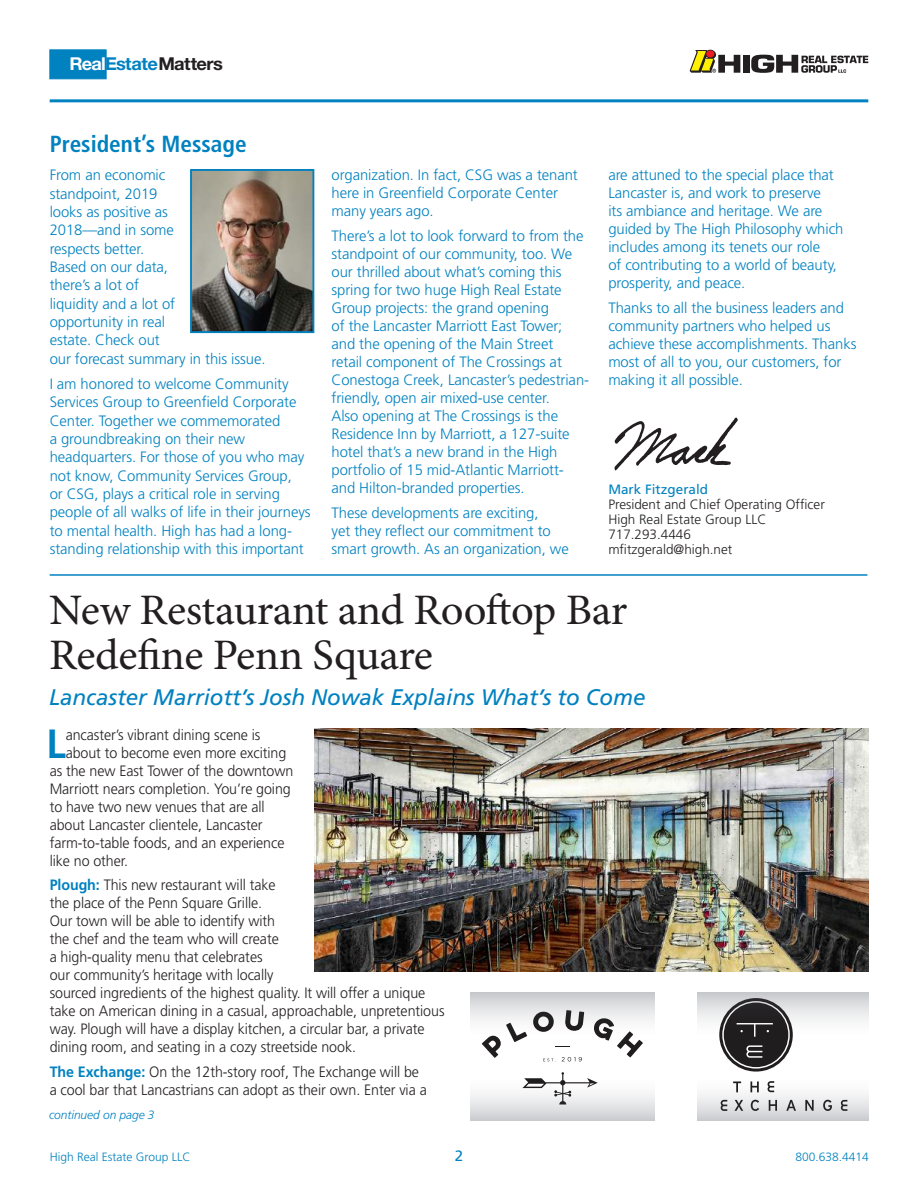
<style>
.page{position:relative;width:918px;height:1188px;background:#fff}
.page>*{position:absolute;margin:0;border:0;box-sizing:border-box;transform-origin:0 0}
.t1{font:43.5px/45px "Minion Pro";letter-spacing:-.01em;color:#231f20}
.t2{font:700 40.8px "Frutiger";color:#0081c0;scale:.95 1}
.t3{font:700 condensed 23.25px "Frutiger";color:#0081c0}
.t4{font:italic 22.5px "Frutiger";letter-spacing:-.005em;color:#0081c0}
.t5{font:700 17.7px "Helvetica Neue";letter-spacing:-.035em;color:#231f20}
.t6{font:300 15px/18px "Frutiger";letter-spacing:-.005em;color:#0081c0}
.t7{font:300 15px/18px "Frutiger";letter-spacing:-.005em;color:#231f20;scale:.95 1}
.t8{font:15px "Frutiger";color:#0081c0}
.t9{font:300 13.5px/15px "Frutiger";color:#231f20}
.t10{font:13.5px "Frutiger";color:#0081c0}
.t11{font:300 12px "Frutiger";color:#0081c0}
.t12{font:italic 300 12px "Frutiger";letter-spacing:-.005em;color:#0081c0}
.s1{color:#fff}
.s2{color:#0081c0}
.s3{font-weight:700;color:#0081c0}
</style>
<div class="page">
<hr style="left:50px;top:99px;width:818px;height:3px;background:#0081c0">
<div style="left:743px;top:55px;width:7px;height:18px;background:#231f20"></div>
<svg style="left:690px;top:50px;width:50px;height:23px"></svg>
<svg style="left:751px;top:55px;width:117px;height:18px"></svg>
<div style="left:50px;top:50px;width:56px;height:29px;background:#0081c0;border:1px solid #0081c0"></div>
<svg style="left:615px;top:418px;width:123px;height:52px"></svg>
<img style="left:193px;top:172px;width:118px;height:158px">
<div style="left:190px;top:169px;width:124px;height:164px;border:2px solid #0081c0"></div>
<hr style="left:50px;top:574px;width:817px;height:2px;background:#0081c0">
<img style="left:314px;top:729px;width:555px;height:243px">
<svg style="left:599px;top:1037px;width:44px;height:20px"></svg>
<svg style="left:482px;top:1037px;width:100px;height:25px"></svg>
<svg style="left:719px;top:1037px;width:74px;height:35px"></svg>
<svg style="left:470px;top:992px;width:184px;height:45px"></svg>
<svg style="left:697px;top:992px;width:172px;height:45px"></svg>
<svg style="left:470px;top:1076px;width:184px;height:45px"></svg>
<svg style="left:697px;top:1081px;width:172px;height:40px"></svg>
<p class="t5" style="left:69px;top:53px;width:155px"><span class="s1">Real</span><span class="s2">Estate</span>Matters</p>
<h3 class="t3" style="left:50px;top:131px;width:199px">President’s Message</h3>
<p class="t6" style="left:50px;top:166px;width:217px">From an economic<br>standpoint, 2019<br>looks as positive as<br>2018—and in some<br>respects better.<br>Based on our data,<br>there’s a lot of<br>liquidity and a lot of<br>opportunity in real<br>estate. Check out<br>our forecast summary in this issue.</p>
<p class="t6" style="left:50px;top:375px;width:263px">I am honored to welcome Community Services Group to Greenfield Corporate Center. Together we commemorated<br>a groundbreaking on their new headquarters. For those of you who may not know, Community Services Group,<br>or CSG, plays a critical role in serving people of all walks of life in their journeys to mental health. High has had a long&shy;standing relationship with this important</p>
<p class="t6" style="left:332px;top:166px;width:248px">organization. In fact, CSG was a tenant here in Greenfield Corporate Center many years ago.</p>
<p class="t6" style="left:332px;top:227px;width:259px">There’s a lot to look forward to from the standpoint of our community, too. We our thrilled about what’s coming this spring for two huge High Real Estate Group projects: the grand opening<br>of the Lancaster Marriott East Tower; and the opening of the Main Street<br>retail component of The Crossings at Conestoga Creek, Lancaster’s pedestrian&shy;friendly, open air mixed-use center.<br>Also opening at The Crossings is the Residence Inn by Marriott, a 127-suite hotel that’s a new brand in the High portfolio of 15 mid-Atlantic Marriott&shy;and Hilton-branded properties.</p>
<p class="t6" style="left:332px;top:504px;width:239px">These developments are exciting,<br>yet they reflect our commitment to smart growth. As an organization, we</p>
<p class="t6" style="left:608px;top:166px;width:237px">are attuned to the special place that Lancaster is, and work to preserve<br>its ambiance and heritage. We are guided by The High Philosophy which includes among its tenets our role<br>of contributing to a world of beauty, prosperity, and peace.</p>
<p class="t6" style="left:608px;top:299px;width:250px">Thanks to all the business leaders and community partners who helped us achieve these accomplishments. Thanks most of all to you, our customers, for making it all possible.</p>
<p class="t10" style="left:608px;top:481px;width:101px">Mark Fitzgerald</p>
<p class="t9" style="left:608px;top:497px;width:218px">President and Chief Operating Officer<br>High Real Estate Group LLC<br>717.293.4446<br>mfitzgerald@high.net</p>
<h1 class="t1" style="left:49px;top:588px;width:580px">New Restaurant and Rooftop Bar<br>Redefine Penn Square</h1>
<h3 class="t4" style="left:49px;top:685px;width:598px">Lancaster Marriott’s Josh Nowak Explains What’s to Come</h3>
<h2 class="t2" style="left:47px;top:720px;width:22px">L</h2>
<p class="t7" style="left:66px;top:726px;width:207px">ancaster’s vibrant dining scene is</p>
<p class="t7" style="left:66px;top:744px;width:234px">about to become even more exciting</p>
<p class="t7" style="left:50px;top:762px;width:258px">as the new East Tower of the downtown</p>
<p class="t7" style="left:50px;top:780px;width:255px">Marriott nears completion. You’re going</p>
<p class="t7" style="left:50px;top:798px;width:228px">to have two new venues that are all</p>
<p class="t7" style="left:50px;top:816px;width:226px">about Lancaster clientele, Lancaster</p>
<p class="t7" style="left:50px;top:834px;width:249px">farm-to-table foods, and an experience</p>
<p class="t7" style="left:50px;top:852px;width:84px">like no other.</p>
<p class="t7" style="left:50px;top:876px;width:417px"><span class="s3">Plough:</span> This new restaurant will take<br>the place of the Penn Square Grille.<br>Our town will be able to identify with<br>the chef and the team who will create<br>a high-quality menu that celebrates<br>our community’s heritage with locally<br>sourced ingredients of the highest quality. It will offer a unique take on American dining in a casual, approachable, unpretentious way. Plough will have a display kitchen, a circular bar, a private dining room, and seating in a cozy streetside nook.</p>
<p class="t7" style="left:50px;top:1063px;width:398px"><span class="s3">The Exchange:</span> On the 12th-story roof, The Exchange will be a cool bar that Lancastrians can adopt as their own. Enter via a</p>
<p class="t12" style="left:49px;top:1108px;width:107px">continued on page 3</p>
<p class="t11" style="left:50px;top:1151px;width:142px">High Real Estate Group LLC</p>
<p class="t8" style="left:455px;top:1147px;width:10px">2</p>
<p class="t11" style="left:795px;top:1150px;width:75px">800.638.4414</p>
</div>
